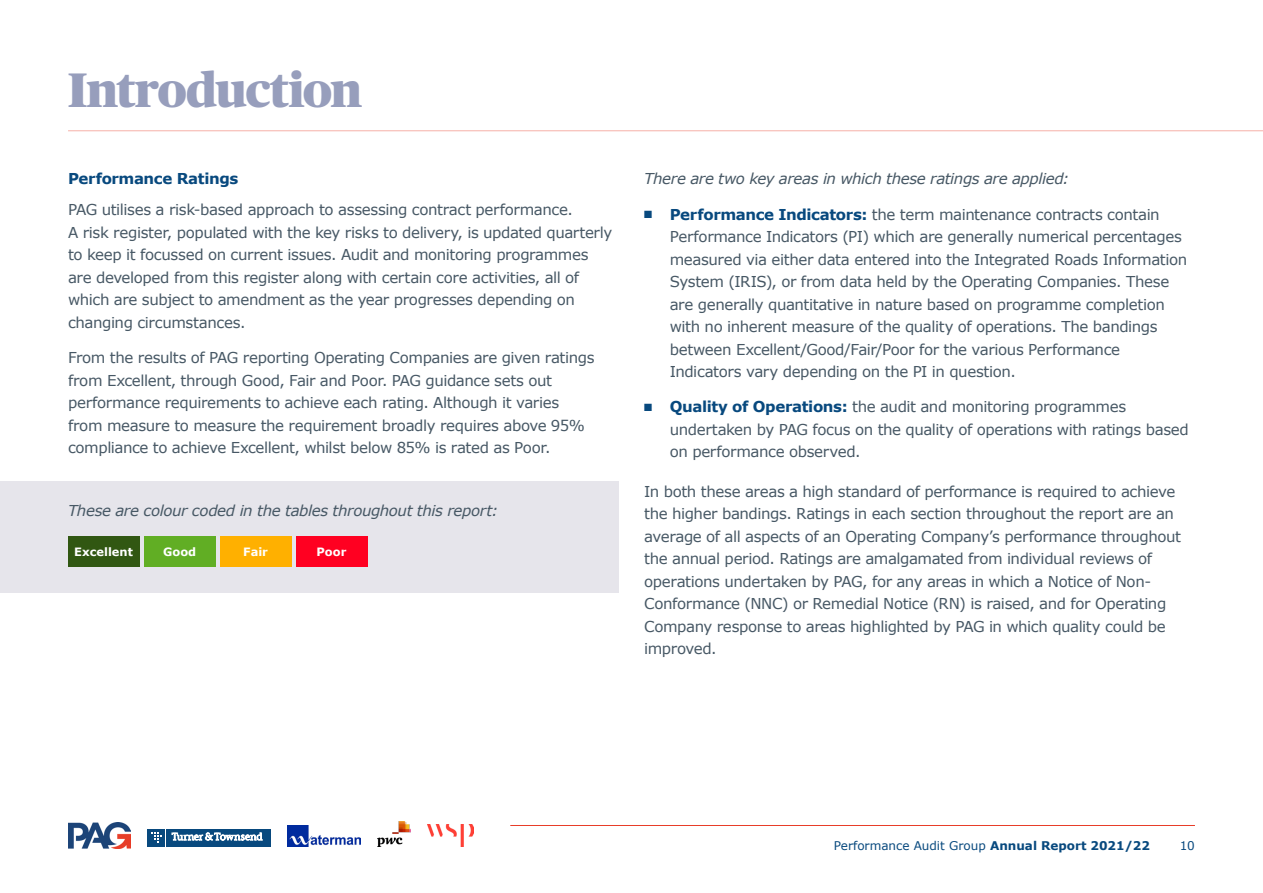
<style>
.page{position:relative;width:1263px;height:893px;background:#fff}
.page>*{position:absolute;margin:0;border:0;box-sizing:border-box;transform-origin:0 0}
.Body-Text2{font:900 48.3px "Publico Headline";letter-spacing:-.025em;color:#979ebc}
.Body-Text2-2{font:15px/22.5px "Verdana";letter-spacing:-.025em;color:#475865}
.Body-Text2-3{font:italic 15px "Verdana";letter-spacing:-.03em;color:#475865}
.Body-Text2-4{font:700 15px "Verdana";letter-spacing:-.025em;color:#08497e}
.t1{font:12px "Verdana";color:#08497e}
.t2{font:700 11.4px "Verdana";color:#fff}
.s1{color:#08497e}
.s2{font-weight:700;color:#08497e}
.s3{font-weight:700}
</style>
<div class="page">
<hr style="left:510px;top:825px;width:685px;height:1px;background:#e83d29">
<img style="left:378px;top:821px;width:33px;height:25px">
<img style="left:288px;top:825px;width:73px;height:21px">
<div style="left:147px;top:829px;width:18px;height:17px;background:#08497e"></div>
<svg style="left:151px;top:832px;width:10px;height:11px"></svg>
<div style="left:166px;top:829px;width:104px;height:17px;background:#08497e"></div>
<svg style="left:172px;top:833px;width:90px;height:7px"></svg>
<img style="left:68px;top:822px;width:62px;height:27px">
<img style="left:428px;top:825px;width:45px;height:21px">
<div style="left:0;top:482px;width:619px;height:111px;background:#e6e5eb"></div>
<hr style="left:68px;top:130px;width:1195px;height:1px;background:#f6b1a9">
<div style="left:68px;top:537px;width:71px;height:30px;background:#315712"></div>
<div style="left:144px;top:537px;width:71px;height:30px;background:#61ae24"></div>
<div style="left:220px;top:537px;width:71px;height:30px;background:#ffb000"></div>
<div style="left:296px;top:537px;width:71px;height:30px;background:#ff0021"></div>
<p class="Body-Text2" style="left:68px;top:55px;width:296px">Introduction</p>
<p class="Body-Text2-4" style="left:68px;top:168px;width:172px">Performance Ratings</p>
<p class="Body-Text2-2" style="left:68px;top:199px;width:546px">PAG utilises a risk-based approach to assessing contract performance.<br>A risk register, populated with the key risks to delivery, is updated quarterly to keep it focussed on current issues. Audit and monitoring programmes are developed from this register along with certain core activities, all of which are subject to amendment as the year progresses depending on changing circumstances.</p>
<p class="Body-Text2-2" style="left:68px;top:346px;width:528px">From the results of PAG reporting Operating Companies are given ratings from Excellent, through Good, Fair and Poor. PAG guidance sets out performance requirements to achieve each rating. Although it varies from measure to measure the requirement broadly requires above 95% compliance to achieve Excellent, whilst below 85% is rated as Poor.</p>
<p class="Body-Text2-3" style="left:68px;top:500px;width:432px">These are colour coded in the tables throughout this report:</p>
<p class="t2" style="left:74px;top:544px;width:60px">Excellent</p>
<p class="t2" style="left:163px;top:544px;width:35px">Good</p>
<p class="t2" style="left:243px;top:544px;width:26px">Fair</p>
<p class="t2" style="left:317px;top:544px;width:31px">Poor</p>
<p class="Body-Text2-3" style="left:644px;top:169px;width:427px">There are two key areas in which these ratings are applied:</p>
<p class="Body-Text2-2" style="left:670px;top:203px;width:519px;text-indent:-26px"><span class="s1">■</span> <span class="s2">Performance Indicators:</span> the term maintenance contracts contain Performance Indicators (PI) which are generally numerical percentages measured via either data entered into the Integrated Roads Information System (IRIS), or from data held by the Operating Companies. These are generally quantitative in nature based on programme completion with no inherent measure of the quality of operations. The bandings between Excellent/Good/Fair/Poor for the various Performance Indicators vary depending on the PI in question.</p>
<p class="Body-Text2-2" style="left:670px;top:396px;width:521px;text-indent:-26px"><span class="s1">■</span> <span class="s2">Quality of Operations:</span> the audit and monitoring programmes undertaken by PAG focus on the quality of operations with ratings based on performance observed.</p>
<p class="Body-Text2-2" style="left:644px;top:480px;width:538px">In both these areas a high standard of performance is required to achieve the higher bandings. Ratings in each section throughout the report are an average of all aspects of an Operating Company’s performance throughout the annual period. Ratings are amalgamated from individual reviews of operations undertaken by PAG, for any areas in which a Notice of Non-Conformance (NNC) or Remedial Notice (RN) is raised, and for Operating Company response to areas highlighted by PAG in which quality could be improved.</p>
<p class="t1" style="left:834px;top:837px;width:318px">Performance Audit Group <span class="s3">Annual Report 2021/22</span></p>
<p class="t1" style="left:1180px;top:837px;width:17px">10</p>
</div>
